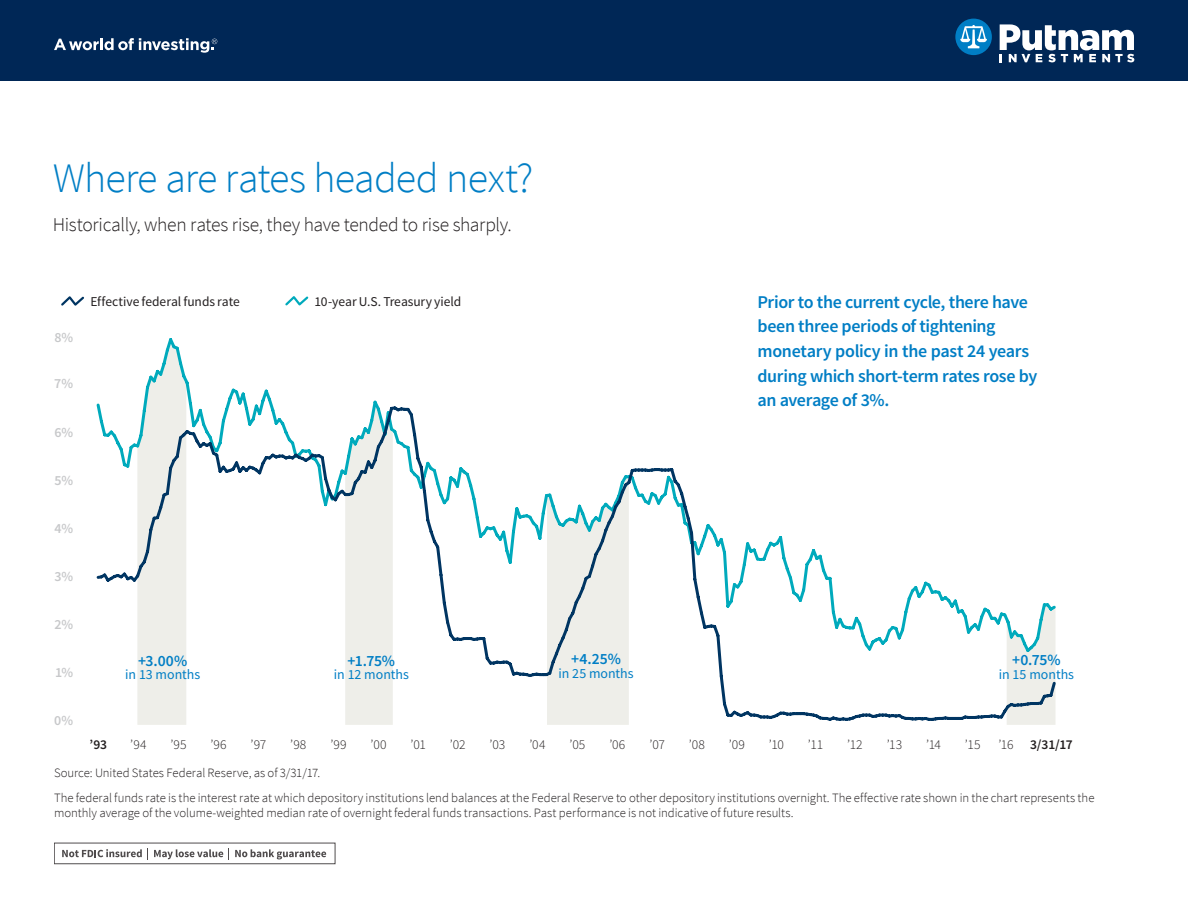
<style>
.page{position:relative;width:1188px;height:918px;background:#fff}
.page>*{position:absolute;margin:0;border:0;box-sizing:border-box;transform-origin:0 0}
.Headline{font:300 42px "Source Sans Pro";letter-spacing:-.02em;color:#007ec5}
.Headline_sub{font:300 19.5px "Source Sans Pro";letter-spacing:-.015em;color:#231f20}
.t1{font:600 18px/24.8px "Source Sans Pro";letter-spacing:-.025em;color:#007ec5}
.t2{font:600 15.6px "Source Sans Pro";letter-spacing:-.005em;color:#007ec5}
.t3{font:13.95px "Source Sans Pro";color:#007ec5}
.t4{font:600 13.95px "Source Sans Pro";color:#c7c8ca}
.t5{font:300 13.5px "Source Sans Pro";letter-spacing:.005em;color:#231f20}
.t6{font:13.5px "Source Sans Pro";color:#231f20}
.t7{font:600 13.5px "Source Sans Pro";color:#231f20}
.Footnote{font:300 12.75px/15.8px "Source Sans Pro";color:#231f20}
</style>
<div class="page">
<svg style="left:547px;top:720px;width:82px;height:5px"></svg>
<svg style="left:97px;top:338px;width:281px;height:66px"></svg>
<svg style="left:96px;top:404px;width:658px;height:316px"></svg>
<svg style="left:754px;top:536px;width:302px;height:189px"></svg>
<svg style="left:61px;top:296px;width:23px;height:10px"></svg>
<svg style="left:285px;top:296px;width:24px;height:10px"></svg>
<svg style="left:62px;top:849px;width:86px;height:11px"></svg>
<svg style="left:154px;top:849px;width:69px;height:10px"></svg>
<svg style="left:235px;top:849px;width:91px;height:11px"></svg>
<div style="left:0;top:0;width:1188px;height:81px;background:#002756"></div>
<svg style="left:955px;top:19px;width:37px;height:36px"></svg>
<svg style="left:1000px;top:24px;width:134px;height:38px"></svg>
<svg style="left:54px;top:38px;width:163px;height:15px"></svg>
<p class="Headline" style="left:53px;top:152px;width:482px">Where are rates headed next?</p>
<p class="Headline_sub" style="left:53px;top:212px;width:460px">Historically, when rates rise, they have tended to rise sharply.</p>
<p class="t4" style="left:54px;top:328px;width:20px">8%</p>
<p class="t4" style="left:54px;top:375px;width:20px">7%</p>
<p class="t4" style="left:54px;top:423px;width:20px">6%</p>
<p class="t4" style="left:55px;top:471px;width:20px">5%</p>
<p class="t4" style="left:55px;top:519px;width:20px">4%</p>
<p class="t4" style="left:54px;top:567px;width:20px">3%</p>
<p class="t4" style="left:54px;top:616px;width:20px">2%</p>
<p class="t4" style="left:55px;top:664px;width:20px">1%</p>
<p class="t4" style="left:54px;top:712px;width:21px">0%</p>
<p class="t6" style="left:90px;top:293px;width:151px">Effective federal funds rate</p>
<p class="t6" style="left:315px;top:293px;width:148px">10-year U.S. Treasury yield</p>
<h3 class="t1" style="left:758px;top:290px;width:281px">Prior to the current cycle, there have been three periods of tightening monetary policy in the past 24 years during which short-term rates rose by an average of 3%.</h3>
<p class="t2" style="left:138px;top:651px;width:51px">+3.00%</p>
<p class="t3" style="left:125px;top:666px;width:77px">in 13 months</p>
<p class="t2" style="left:348px;top:651px;width:49px">+1.75%</p>
<p class="t3" style="left:334px;top:666px;width:76px">in 12 months</p>
<p class="t2" style="left:571px;top:649px;width:51px">+4.25%</p>
<p class="t3" style="left:559px;top:665px;width:77px">in 25 months</p>
<p class="t2" style="left:1012px;top:650px;width:50px">+0.75%</p>
<p class="t3" style="left:999px;top:666px;width:77px">in 15 months</p>
<p class="t7" style="left:90px;top:736px;width:19px">’93</p>
<p class="t7" style="left:1030px;top:736px;width:44px">3/31/17</p>
<p class="t5" style="left:130px;top:736px;width:18px">’94</p>
<p class="t5" style="left:171px;top:736px;width:18px">’95</p>
<p class="t5" style="left:211px;top:736px;width:18px">’96</p>
<p class="t5" style="left:251px;top:736px;width:17px">’97</p>
<p class="t5" style="left:290px;top:736px;width:18px">’98</p>
<p class="t5" style="left:330px;top:736px;width:18px">’99</p>
<p class="t5" style="left:370px;top:736px;width:18px">’00</p>
<p class="t5" style="left:411px;top:736px;width:17px">’01</p>
<p class="t5" style="left:450px;top:736px;width:17px">’02</p>
<p class="t5" style="left:490px;top:736px;width:17px">’03</p>
<p class="t5" style="left:529px;top:736px;width:18px">’04</p>
<p class="t5" style="left:569px;top:736px;width:17px">’05</p>
<p class="t5" style="left:609px;top:736px;width:18px">’06</p>
<p class="t5" style="left:649px;top:736px;width:17px">’07</p>
<p class="t5" style="left:689px;top:736px;width:18px">’08</p>
<p class="t5" style="left:729px;top:736px;width:17px">’09</p>
<p class="t5" style="left:769px;top:736px;width:17px">’10</p>
<p class="t5" style="left:808px;top:736px;width:17px">’11</p>
<p class="t5" style="left:847px;top:736px;width:17px">’12</p>
<p class="t5" style="left:887px;top:736px;width:17px">’13</p>
<p class="t5" style="left:926px;top:736px;width:16px">’14</p>
<p class="t5" style="left:965px;top:736px;width:17px">’15</p>
<p class="t5" style="left:998px;top:736px;width:17px">’16</p>
<p class="Footnote" style="left:54px;top:765px;width:268px">Source: United States Federal Reserve, as of 3/31/17.</p>
<p class="Footnote" style="left:54px;top:790px;width:1042px">The federal funds rate is the interest rate at which depository institutions lend balances at the Federal Reserve to other depository institutions overnight. The effective rate shown in the chart represents the monthly average of the volume-weighted median rate of overnight federal funds transactions. Past performance is not indicative of future results.</p>
</div>
